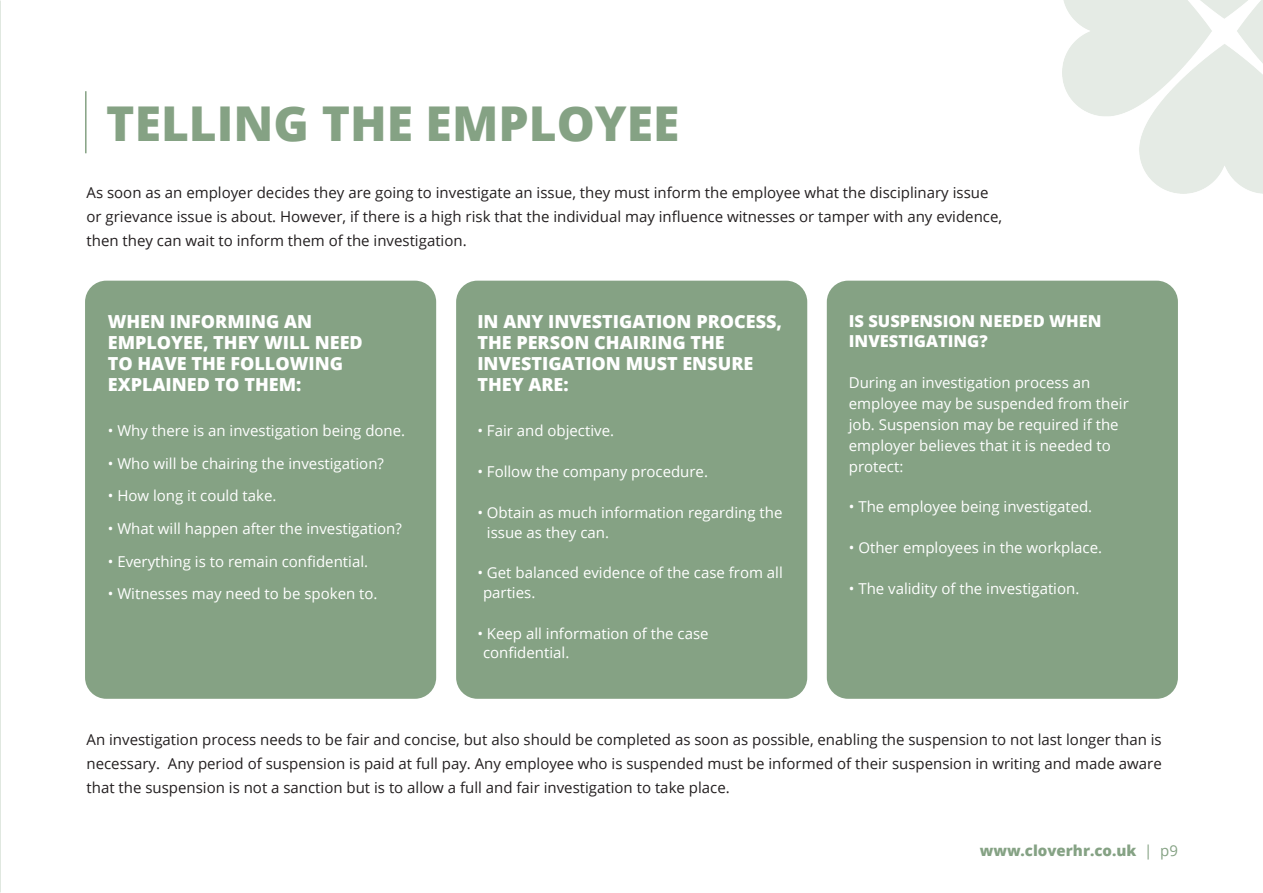
<style>
.page{position:relative;width:1263px;height:893px;background:#fff}
.page>*{position:absolute;margin:0;border:0;box-sizing:border-box;transform-origin:0 0}
.t1{font:800 48px "Open Sans";color:#85a284}
.t2{font:800 18px/21px "Open Sans";color:#fff}
.t3{font:800 16.5px/19.5px "Open Sans";color:#fff}
.t4{font:15px/24px "Open Sans";color:#231f20}
.t5{font:15px/21px "Open Sans";color:#fff}
.t6{font:800 15px "Open Sans";color:#85a284}
.s1{font-weight:400}
</style>
<div class="page">
<img style="left:1063px;top:0;width:200px;height:193px">
<img style="left:0;top:0;width:1px;height:893px">
<hr style="left:85px;top:91px;width:2px;height:62px;background:#85a284">
<div style="left:85px;top:281px;width:351px;height:418px;background:#85a284;border-radius:21px"></div>
<div style="left:456px;top:281px;width:351px;height:418px;background:#85a284;border-radius:21px"></div>
<div style="left:827px;top:281px;width:351px;height:418px;background:#85a284;border-radius:21px"></div>
<p class="t1" style="left:106px;top:87px;width:575px">TELLING THE EMPLOYEE</p>
<p class="t4" style="left:87px;top:180px;width:917px">As soon as an employer decides they are going to investigate an issue, they must inform the employee what the disciplinary issue or grievance issue is about. However, if there is a high risk that the individual may influence witnesses or tamper with any evidence, then they can wait to inform them of the investigation.</p>
<p class="t2" style="left:108px;top:310px;width:256px">WHEN INFORMING AN<br>EMPLOYEE, THEY WILL NEED<br>TO HAVE THE FOLLOWING<br>EXPLAINED TO THEM:</p>
<p class="t5" style="left:108px;top:420px;width:299px">• Why there is an investigation being done.</p>
<p class="t5" style="left:108px;top:453px;width:278px">• Who will be chairing the investigation?</p>
<p class="t5" style="left:108px;top:485px;width:170px">• How long it could take.</p>
<p class="t5" style="left:108px;top:518px;width:296px">• What will happen after the investigation?</p>
<p class="t5" style="left:108px;top:550px;width:262px">• Everything is to remain confidential.</p>
<p class="t5" style="left:108px;top:583px;width:271px">• Witnesses may need to be spoken to.</p>
<p class="t2" style="left:477px;top:310px;width:306px">IN ANY INVESTIGATION PROCESS,<br>THE PERSON CHAIRING THE<br>INVESTIGATION MUST ENSURE<br>THEY ARE:</p>
<p class="t5" style="left:477px;top:420px;width:138px">• Fair and objective.</p>
<p class="t5" style="left:477px;top:461px;width:232px">• Follow the company procedure.</p>
<p class="t5" style="left:487px;top:502px;width:297px;line-height:19.5px;text-indent:-10px">• Obtain as much information regarding the issue as they can.</p>
<p class="t5" style="left:483px;top:563px;width:301px;line-height:19.5px;text-indent:-6px">• Get balanced evidence of the case from all parties.</p>
<p class="t5" style="left:483px;top:623px;width:227px;line-height:19.5px;text-indent:-6px">• Keep all information of the case confidential.</p>
<p class="t3" style="left:849px;top:311px;width:254px">IS SUSPENSION NEEDED WHEN<br>INVESTIGATING?</p>
<p class="t5" style="left:849px;top:371px;width:281px">During an investigation process an employee may be suspended from their job. Suspension may be required if the employer believes that it is needed to protect:</p>
<p class="t5" style="left:849px;top:496px;width:245px">• The employee being investigated.</p>
<p class="t5" style="left:849px;top:537px;width:255px">• Other employees in the workplace.</p>
<p class="t5" style="left:849px;top:577px;width:232px">• The validity of the investigation.</p>
<p class="t4" style="left:87px;top:728px;width:1077px;text-align:justify">An investigation process needs to be fair and concise, but also should be completed as soon as possible, enabling the suspension to not last longer than is necessary. Any period of suspension is paid at full pay. Any employee who is suspended must be informed of their suspension in writing and made aware that the suspension is not a sanction but is to allow a full and fair investigation to take place.</p>
<p class="t6" style="left:980px;top:839px;width:200px">www.cloverhr.co.uk <span class="s1">| p9</span></p>
</div>
